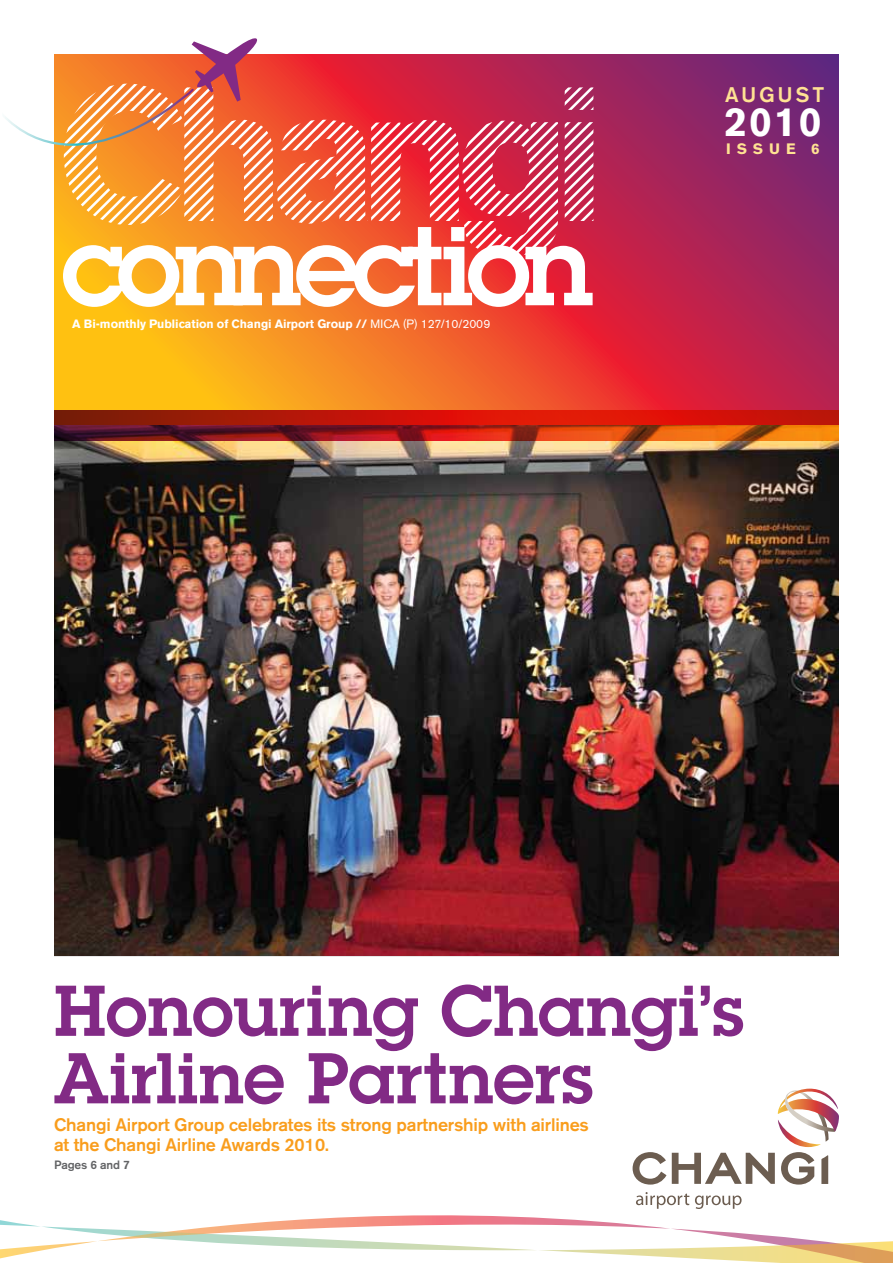
<style>
.page{position:relative;width:893px;height:1263px;background:#fff}
.page>*{position:absolute;margin:0;border:0;box-sizing:border-box;transform-origin:0 0}
.t1{font:600 75px/67.5px "Lubalin Graph";color:#822a85}
.t2{font:700 40.5px "Volvo Sans";color:#fff}
.t3{font:500 21px "Volvo Sans";color:#ffe293}
.t4{font:500 18px/19.5px "Volvo Sans";letter-spacing:-.01em;color:#f99d1c}
.t5{font:700 15px "Volvo Sans";color:#ffe293}
.t6{font:700 12px "Volvo Sans";letter-spacing:-.005em;color:#fff}
.t7{font:500 12px "Volvo Sans";letter-spacing:-.01em;color:#636466}
.s1{font-weight:400}
</style>
<div class="page">
<svg style="left:54px;top:54px;width:785px;height:356px;background:#c74b42"></svg>
<img style="left:54px;top:440px;width:785px;height:516px">
<img style="left:824px;top:1132px;width:5px;height:9px">
<img style="left:778px;top:1120px;width:43px;height:26px">
<img style="left:778px;top:1089px;width:46px;height:25px">
<img style="left:785px;top:1092px;width:48px;height:40px">
<img style="left:788px;top:1099px;width:51px;height:33px">
<svg style="left:54px;top:410px;width:785px;height:30px;background:#af2310"></svg>
<svg style="left:632px;top:1146px;width:197px;height:59px"></svg>
<svg style="left:0;top:1205px;width:893px;height:58px"></svg>
<svg style="left:5px;top:38px;width:588px;height:269px"></svg>
<p class="t6" style="left:72px;top:317px;width:420px">A Bi-monthly Publication of Changi Airport Group // <span class="s1">MICA (P) 127/10/2009</span></p>
<p class="t3" style="left:725px;top:81px;width:100px">august</p>
<h2 class="t2" style="left:724px;top:99px;width:99px">2010</h2>
<p class="t5" style="left:726px;top:140px;width:95px">issue 6</p>
<h1 class="t1" style="left:54px;top:977px;width:692px">Honouring Changi’s<br>Airline Partners</h1>
<p class="t4" style="left:54px;top:1115px;width:536px">Changi Airport Group celebrates its strong partnership with airlines at the Changi Airline Awards 2010.</p>
<p class="t7" style="left:54px;top:1158px;width:77px">Pages 6 and 7</p>
</div>
